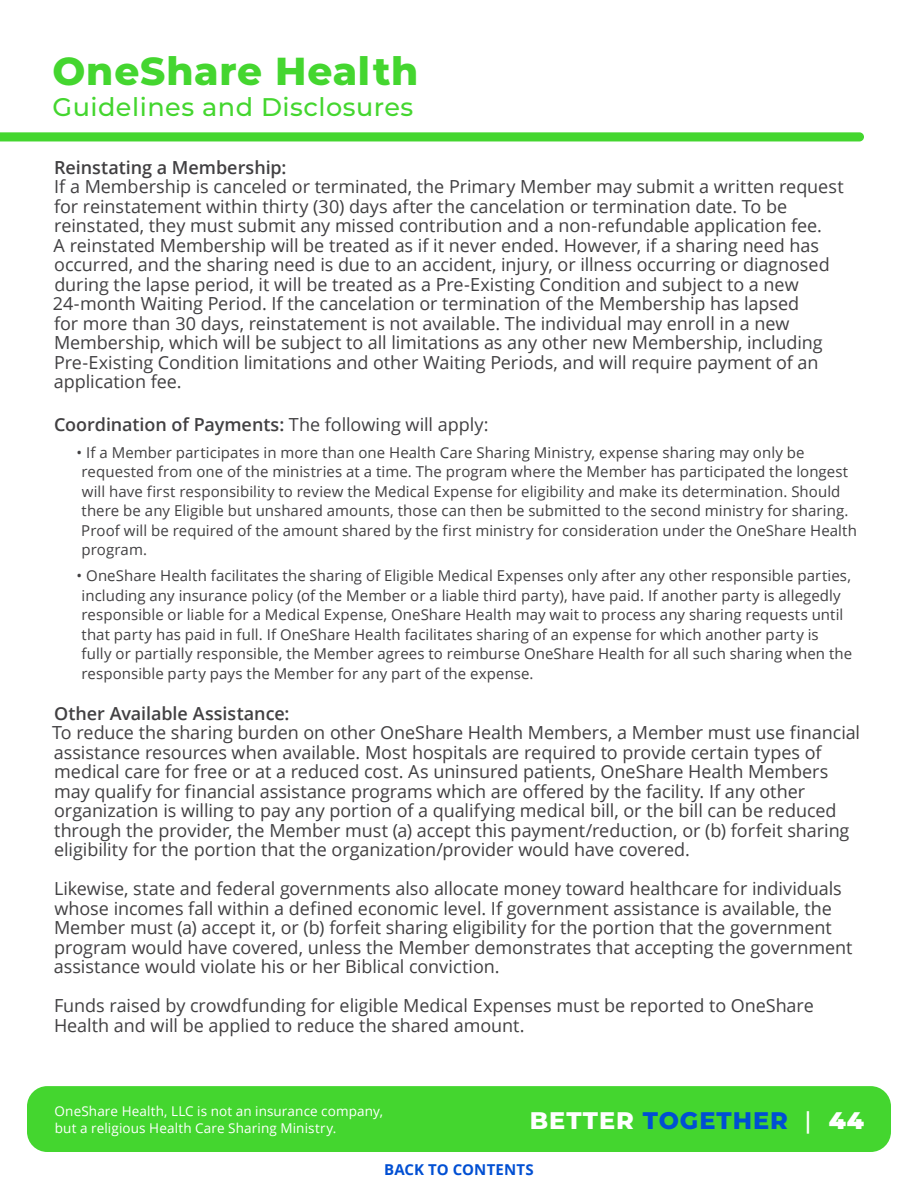
<style>
.page{position:relative;width:918px;height:1188px;background:#fff}
.page>*{position:absolute;margin:0;border:0;box-sizing:border-box;transform-origin:0 0}
.t1{font:800 39px "Montserrat";letter-spacing:.02em;color:#44d62f}
.t2{font:500 25.5px "Montserrat";letter-spacing:.02em;color:#44d62f}
.t3{font:800 24px "Montserrat";letter-spacing:.04em;color:#004fd3}
.t4{font:18px/19.5px "Open Sans";letter-spacing:-.005em;color:#414042}
.t5{font:600 18px "Open Sans";letter-spacing:-.005em;color:#414042}
.t6{font:15px/19.5px "Open Sans";letter-spacing:.005em;color:#414042}
.t7{font:700 15px "Open Sans";letter-spacing:.015em;color:#004fd3}
.t8{font:13.5px/16.2px "Open Sans";letter-spacing:.01em;color:#fff}
.s1{font-weight:400}
.s2{color:#fff}
.s3{font-weight:500;color:#fff}
.s4{font-weight:900;color:#fff}
</style>
<div class="page">
<div style="left:27px;top:1086px;width:864px;height:66px;background:#44d62f;border-radius:20px"></div>
<svg style="left:0;top:132px;width:864px;height:9px"></svg>
<h1 class="t1" style="left:52px;top:42px;width:367px">OneShare Health</h1>
<h2 class="t2" style="left:52px;top:89px;width:362px">Guidelines and Disclosures</h2>
<p class="t5" style="left:54px;top:155px;width:234px">Reinstating a Membership:</p>
<p class="t4" style="left:53px;top:176px;width:792px">If a Membership is canceled or terminated, the Primary Member may submit a written request for reinstatement within thirty (30) days after the cancelation or termination date. To be reinstated, they must submit any missed contribution and a non-refundable application fee.<br>A reinstated Membership will be treated as if it never ended. However, if a sharing need has occurred, and the sharing need is due to an accident, injury, or illness occurring or diagnosed during the lapse period, it will be treated as a Pre-Existing Condition and subject to a new 24-month Waiting Period. If the cancelation or termination of the Membership has lapsed<br>for more than 30 days, reinstatement is not available. The individual may enroll in a new Membership, which will be subject to all limitations as any other new Membership, including Pre-Existing Condition limitations and other Waiting Periods, and will require payment of an application fee.</p>
<p class="t5" style="left:54px;top:412px;width:436px">Coordination of Payments: <span class="s1">The following will apply:</span></p>
<p class="t6" style="left:81px;top:442px;width:777px;text-indent:-5px">• If a Member participates in more than one Health Care Sharing Ministry, expense sharing may only be requested from one of the ministries at a time. The program where the Member has participated the longest will have first responsibility to review the Medical Expense for eligibility and make its determination. Should there be any Eligible but unshared amounts, those can then be submitted to the second ministry for sharing.<br>Proof will be required of the amount shared by the first ministry for consideration under the OneShare Health program.</p>
<p class="t6" style="left:82px;top:566px;width:772px;text-indent:-5px">• OneShare Health facilitates the sharing of Eligible Medical Expenses only after any other responsible parties, including any insurance policy (of the Member or a liable third party), have paid. If another party is allegedly responsible or liable for a Medical Expense, OneShare Health may wait to process any sharing requests until that party has paid in full. If OneShare Health facilitates sharing of an expense for which another party is fully or partially responsible, the Member agrees to reimburse OneShare Health for all such sharing when the responsible party pays the Member for any part of the expense.</p>
<p class="t5" style="left:54px;top:701px;width:237px">Other Available Assistance:</p>
<p class="t4" style="left:52px;top:723px;width:809px">To reduce the sharing burden on other OneShare Health Members, a Member must use financial assistance resources when available. Most hospitals are required to provide certain types of medical care for free or at a reduced cost. As uninsured patients, OneShare Health Members may qualify for financial assistance programs which are offered by the facility. If any other organization is willing to pay any portion of a qualifying medical bill, or the bill can be reduced through the provider, the Member must (a) accept this payment/reduction, or (b) forfeit sharing eligibility for the portion that the organization/provider would have covered.</p>
<p class="t4" style="left:54px;top:879px;width:800px">Likewise, state and federal governments also allocate money toward healthcare for individuals whose incomes fall within a defined economic level. If government assistance is available, the Member must (a) accept it, or (b) forfeit sharing eligibility for the portion that the government program would have covered, unless the Member demonstrates that accepting the government assistance would violate his or her Biblical conviction.</p>
<p class="t4" style="left:54px;top:996px;width:761px">Funds raised by crowdfunding for eligible Medical Expenses must be reported to OneShare<br>Health and will be applied to reduce the shared amount.</p>
<p class="t8" style="left:55px;top:1103px;width:330px">OneShare Health, LLC is not an insurance company, but a religious Health Care Sharing Ministry.</p>
<h3 class="t3" style="left:530px;top:1103px;width:336px"><span class="s2">BETTER</span> TOGETHER <span class="s3">|</span> <span class="s4">44</span></h3>
<p class="t7" style="left:384px;top:1159px;width:151px">BACK TO CONTENTS</p>
</div>
